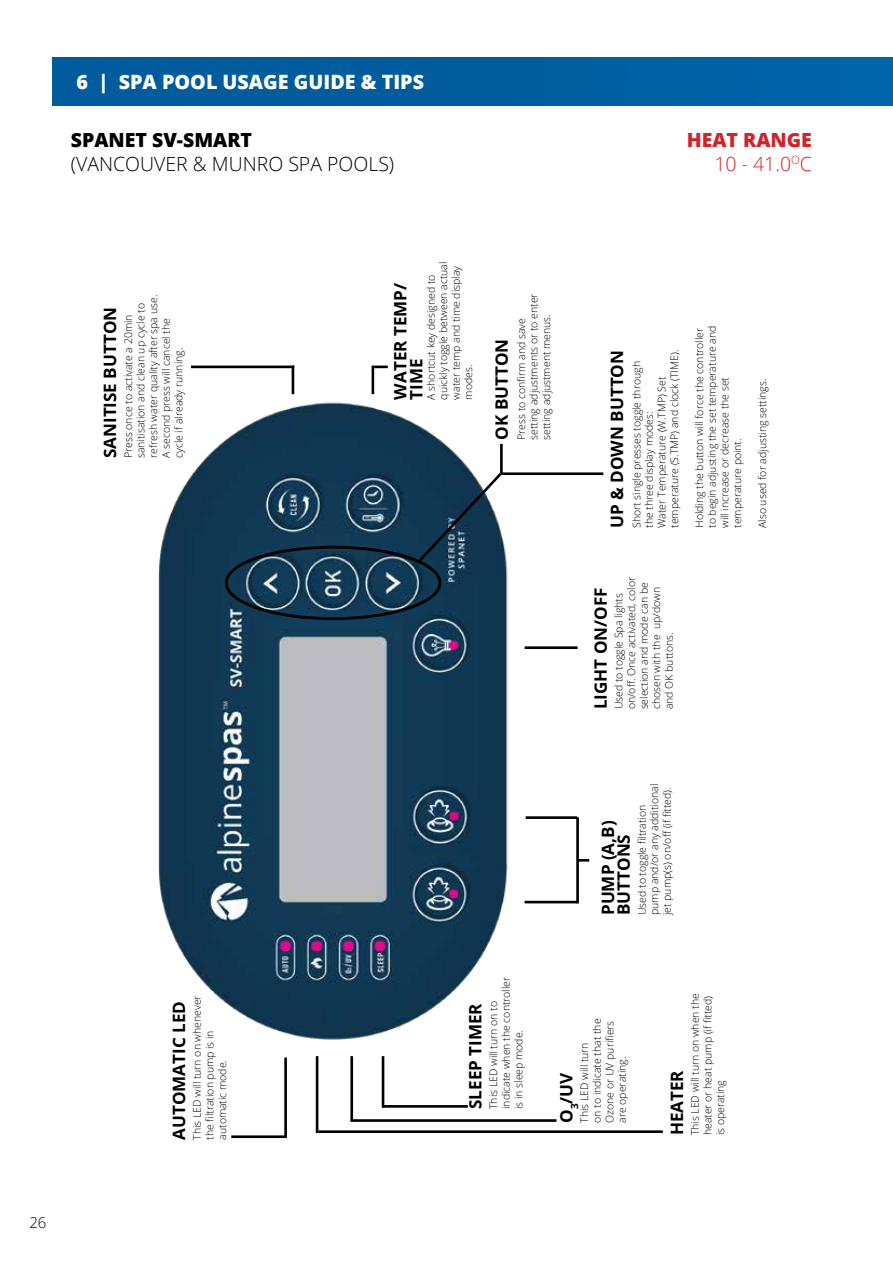
<style>
.page{position:relative;width:893px;height:1263px;background:#fff}
.page>*{position:absolute;margin:0;border:0;box-sizing:border-box;transform-origin:0 0}
.t1{font:800 19.8px "Open Sans";color:#fff}
.t2{font:300 19.5px "Open Sans";color:#000}
.t3{font:800 19.5px/23.4px "Open Sans";color:#d2232a;text-align:right}
.t4{font:800 19.5px "Open Sans";color:#000}
.t5{font:700 17.1px/15.8px "Open Sans";color:#000}
.t6{font:300 15px "Open Sans";color:#000}
.t7{font:300 10.5px/12.6px "Open Sans";color:#000}
.s1{font-weight:300}
</style>
<div class="page">
<div style="left:52px;top:57px;width:841px;height:48px;background:linear-gradient(to right,#005a98,#0063a7)"></div>
<hr style="left:525px;top:901px;width:53px;height:2px;background:#000">
<hr style="left:525px;top:646px;width:53px;height:3px;background:#000">
<hr style="left:576px;top:817px;width:3px;height:86px;background:#000">
<svg style="left:579px;top:859px;width:10px;height:3px"></svg>
<hr style="left:526px;top:816px;width:51px;height:3px;background:#000">
<hr style="left:382px;top:1056px;width:2px;height:52px;background:#000">
<hr style="left:350px;top:1056px;width:3px;height:64px;background:#000">
<hr style="left:316px;top:1056px;width:2px;height:77px;background:#000">
<hr style="left:383px;top:1105px;width:85px;height:3px;background:#000">
<hr style="left:318px;top:1130px;width:345px;height:3px;background:#000">
<hr style="left:350px;top:1119px;width:206px;height:3px;background:#000">
<img style="left:158px;top:365px;width:385px;height:730px">
<hr style="left:284px;top:1057px;width:3px;height:81px;background:#000">
<hr style="left:292px;top:366px;width:2px;height:28px;background:#000">
<hr style="left:372px;top:366px;width:2px;height:28px;background:#000">
<hr style="left:231px;top:1135px;width:54px;height:3px;background:#000">
<div style="left:225px;top:546px;width:216px;height:74px;border:3px solid #000;border-radius:50%"></div>
<svg style="left:415px;top:468px;width:91px;height:97px;background:#335167"></svg>
<hr style="left:500px;top:472px;width:103px;height:3px;background:#000">
<hr style="left:500px;top:444px;width:3px;height:28px;background:#000">
<h1 class="t1" style="left:77px;top:67px;width:349px">6 | SPA POOL USAGE GUIDE &amp; TIPS</h1>
<h2 class="t4" style="left:71px;top:126px;width:183px">SPANET SV-SMART</h2>
<h2 class="t2" style="left:71px;top:150px;width:325px">(VANCOUVER &amp; MUNRO SPA POOLS)</h2>
<h2 class="t3" style="left:687px;top:128px;width:127px">HEAT RANGE<br><span class="s1">10 - 41.0</span><sup>O</sup><span class="s1">C</span></h2>
<p class="t7" style="left:122px;top:458px;width:165px;rotate:-90deg">Press once to activate a 20min sanitisation and clean up cycle to refresh water quality after spa use.<br>A second press will cancel the cycle if already running.</p>
<h3 class="t5" style="left:102px;top:458px;width:153px;rotate:-90deg">SANITISE BUTTON</h3>
<h3 class="t6" style="left:29px;top:1212px;width:19px">26</h3>
<h3 class="t5" style="left:171px;top:1140px;width:140px;rotate:-90deg">AUTOMATIC LED</h3>
<p class="t7" style="left:191px;top:1140px;width:146px;rotate:-90deg">This LED will turn on whenever the filtration pump is in automatic mode.</p>
<p class="t7" style="left:424px;top:400px;width:139px;rotate:-90deg">A shortcut key designed to quickly toggle between actual water temp and time display modes.</p>
<h3 class="t5" style="left:392px;top:400px;width:118px;rotate:-90deg">WATER TEMP/<br>TIME</h3>
<h3 class="t5" style="left:493px;top:440px;width:102px;rotate:-90deg">OK BUTTON</h3>
<p class="t7" style="left:515px;top:440px;width:148px;rotate:-90deg">Press to confirm and save setting adjustments or to enter setting adjustment menus.</p>
<h3 class="t5" style="left:608px;top:528px;width:179px;rotate:-90deg">UP &amp; DOWN BUTTON</h3>
<p class="t7" style="left:630px;top:528px;width:180px;rotate:-90deg">Short single presses toggle through the three display modes:<br>Water Temperature (W.TMP) Set temperature (S.TMP) and clock (TIME).</p>
<p class="t7" style="left:693px;top:528px;width:204px;rotate:-90deg">Holding the button will force the controller to begin adjusting the set temperature and will increase or decrease the set temperature point.</p>
<p class="t7" style="left:756px;top:528px;width:151px;rotate:-90deg">Also used for adjusting settings.</p>
<h3 class="t5" style="left:592px;top:709px;width:123px;rotate:-90deg">LIGHT ON/OFF</h3>
<p class="t7" style="left:612px;top:709px;width:134px;rotate:-90deg">Used to toggle Spa lights on/off. Once activated, color selection and mode can be chosen with the up/down and OK buttons.</p>
<p class="t7" style="left:487px;top:1109px;width:134px;rotate:-90deg">This LED will turn on to indicate when the controller is in sleep mode.</p>
<h3 class="t5" style="left:467px;top:1109px;width:107px;rotate:-90deg">SLEEP TIMER</h3>
<p class="t7" style="left:635px;top:915px;width:133px;rotate:-90deg">Used to toggle filtration pump and/or any additional jet pump(s) on/off (if fitted).</p>
<h3 class="t5" style="left:600px;top:915px;width:96px;rotate:-90deg">PUMP (A,B)<br>BUTTONS</h3>
<p class="t7" style="left:578px;top:1123px;width:106px;rotate:-90deg">This LED will turn<br>on to indicate that the<br>Ozone or UV purifiers are operating.</p>
<h3 class="t5" style="left:558px;top:1123px;width:52px;rotate:-90deg">O<sub>3</sub>/UV</h3>
<p class="t7" style="left:688px;top:1135px;width:144px;rotate:-90deg">This LED will turn on when the heater or heat pump (if fitted) is operating</p>
<h3 class="t5" style="left:669px;top:1135px;width:67px;rotate:-90deg">HEATER</h3>
</div>
